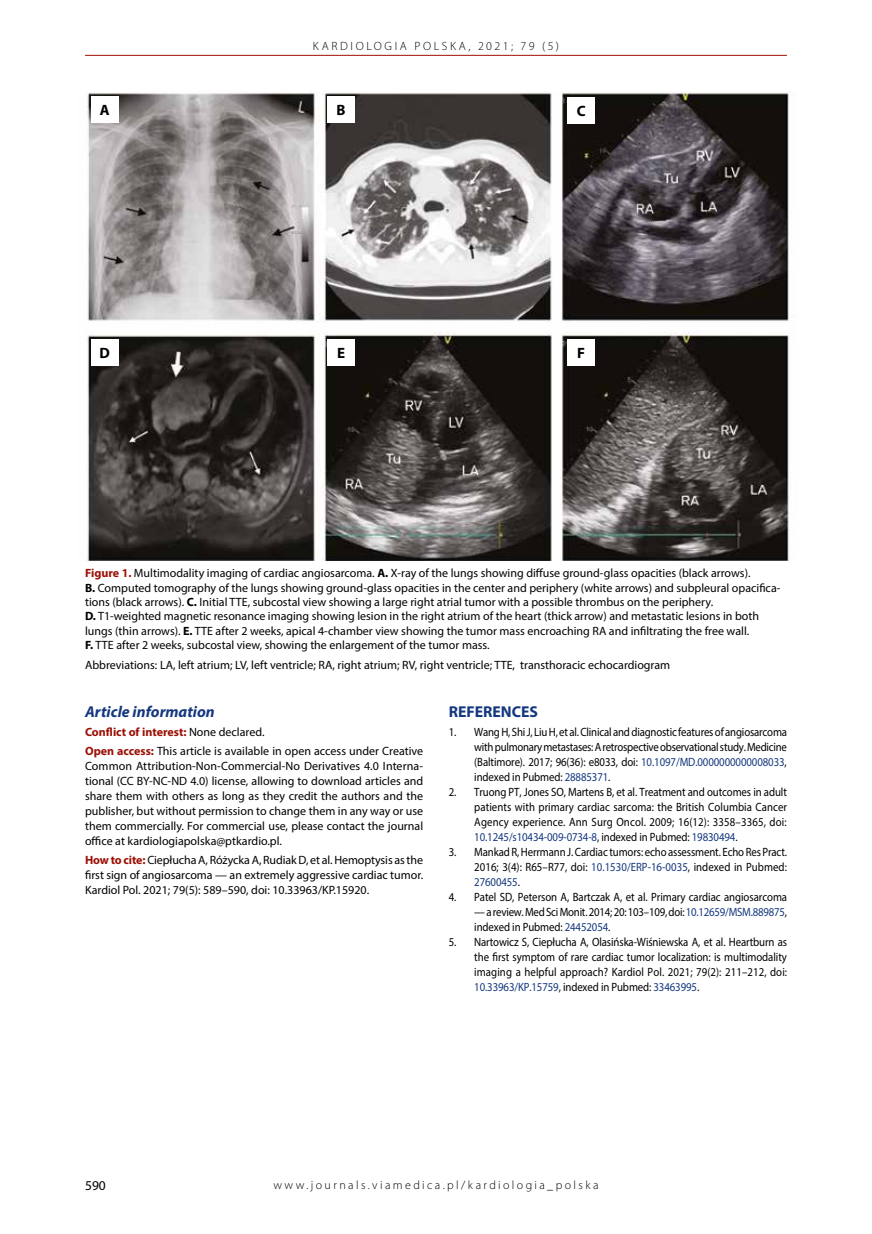
<style>
.page{position:relative;width:872px;height:1234px;background:#fff}
.page>*{position:absolute;margin:0;border:0;box-sizing:border-box;transform-origin:0 0}
.t1{font:italic 700 15.75px "Myriad Pro";color:#14387f}
.t2{font:700 15.75px "Myriad Pro";color:#14387f}
.t3{font:700 15px "Myriad Pro";color:#000}
.t4{font:13.5px "Myriad Pro";color:#000}
.t5{font:12px/15px "Myriad Pro";color:#000}
.t6{font:12px/15px "Myriad Pro";color:#000;text-align:justify;scale:.9 1}
.t7{font:12px/15px "Myriad Pro";letter-spacing:-.02em;color:#000;scale:.9 1}
.t8{font:300 12px "Myriad Pro";letter-spacing:.2em;color:#000}
.t9{font:300 12px "Myriad Pro";letter-spacing:.22em;color:#000}
.s1{font-weight:700;color:#9c1006}
.s2{font-weight:700}
.s3{color:#14387f}
</style>
<div class="page">
<hr style="left:85px;top:55px;width:702px;height:1px;background:#9c1006">
<img style="left:87px;top:91px;width:703px;height:469px">
<div style="left:91px;top:96px;width:27px;height:26px;background:#fff"></div>
<div style="left:327px;top:96px;width:28px;height:26px;background:#fff"></div>
<div style="left:567px;top:97px;width:28px;height:27px;background:#fff"></div>
<div style="left:91px;top:339px;width:27px;height:27px;background:#fff"></div>
<div style="left:327px;top:339px;width:28px;height:27px;background:#fff"></div>
<div style="left:567px;top:339px;width:28px;height:27px;background:#fff"></div>
<p class="t9" style="left:313px;top:40px;width:248px">KARDIOLOGIA POLSKA, 2021; 79 (5)</p>
<p class="t3" style="left:100px;top:100px;width:11px">A</p>
<p class="t3" style="left:336px;top:100px;width:11px">B</p>
<p class="t3" style="left:577px;top:101px;width:10px">C</p>
<p class="t3" style="left:99px;top:343px;width:12px">D</p>
<p class="t3" style="left:337px;top:343px;width:10px">E</p>
<p class="t3" style="left:577px;top:343px;width:9px">F</p>
<p class="t5" style="left:85px;top:565px;width:697px;line-height:14.4px"><span class="s1">Figure 1.</span> Multimodality imaging of cardiac angiosarcoma. <span class="s2">A.</span> X-ray of the lungs showing diffuse ground-glass opacities (black arrows).<br><span class="s2">B.</span> Computed tomography of the lungs showing ground-glass opacities in the center and periphery (white arrows) and subpleural opacifica&shy;tions (black arrows). <span class="s2">C.</span> Initial TTE, subcostal view showing a large right atrial tumor with a possible thrombus on the periphery.<br><span class="s2">D.</span> T1-weighted magnetic resonance imaging showing lesion in the right atrium of the heart (thick arrow) and metastatic lesions in both lungs (thin arrows). <span class="s2">E.</span> TTE after 2 weeks, apical 4-chamber view showing the tumor mass encroaching RA and infiltrating the free wall.<br><span class="s2">F.</span> TTE after 2 weeks, subcostal view, showing the enlargement of the tumor mass.</p>
<p class="t5" style="left:85px;top:657px;width:586px">Abbreviations: LA, left atrium; LV, left ventricle; RA, right atrium; RV, right ventricle; TTE, transthoracic echocardiogram</p>
<h1 class="t1" style="left:85px;top:700px;width:131px">Article information</h1>
<p class="t5" style="left:85px;top:721px;width:340px;line-height:19.2px"><span class="s1">Conflict of interest:</span> None declared.<br><span class="s1">Open access:</span> This article is available in open access under Creative</p>
<p class="t5" style="left:85px;top:758px;width:340px;text-align:justify">Common Attribution-Non-Commercial-No Derivatives 4.0 Interna&shy;tional (CC BY-NC-ND 4.0) license, allowing to download articles and share them with others as long as they credit the authors and the publisher, but without permission to change them in any way or use them commercially. For commercial use, please contact the journal office at kardiologiapolska@ptkardio.pl.</p>
<p class="t5" style="left:85px;top:852px;width:340px;text-align:justify"><span class="s1">How to cite:</span> Ciepłucha A, Różycka A, Rudiak D, et al. Hemoptysis as the first sign of angiosarcoma — an extremely aggressive cardiac tumor.<br>Kardiol Pol. 2021; 79(5): 589–590, doi: 10.33963/KP.15920.</p>
<h1 class="t2" style="left:449px;top:700px;width:91px">REFERENCES</h1>
<p class="t6" style="left:474px;top:724px;width:349px;text-indent:-26px">1. Wang H, Shi J, Liu H, et al. Clinical and diagnostic features of angiosarcoma with pulmonary metastases: A retrospective observational study. Medicine (Baltimore). 2017; 96(36): e8033, doi: <span class="s3">10.1097/MD.0000000000008033</span>, indexed in Pubmed: <span class="s3">28885371</span>.</p>
<p class="t6" style="left:474px;top:784px;width:349px;text-indent:-26px">2. Truong PT, Jones SO, Martens B, et al. Treatment and outcomes in adult patients with primary cardiac sarcoma: the British Columbia Cancer Agency experience. Ann Surg Oncol. 2009; 16(12): 3358–3365, doi:<br><span class="s3">10.1245/s10434-009-0734-8</span>, indexed in Pubmed: <span class="s3">19830494</span>.</p>
<p class="t6" style="left:474px;top:844px;width:349px;text-indent:-26px">3. Mankad R, Herrmann J. Cardiac tumors: echo assessment. Echo Res Pract.<br>2016; 3(4): R65–R77, doi: <span class="s3">10.1530/ERP-16-0035</span>, indexed in Pubmed:<br><span class="s3">27600455</span>.</p>
<p class="t6" style="left:449px;top:889px;width:377px">4. Patel SD, Peterson A, Bartczak A, et al. Primary cardiac angiosarcoma</p>
<p class="t7" style="left:474px;top:904px;width:349px">— a review. Med Sci Monit. 2014; 20: 103–109, doi: <span class="s3">10.12659/MSM.889875</span>, indexed in Pubmed: <span class="s3">24452054</span>.</p>
<p class="t6" style="left:474px;top:934px;width:349px;text-indent:-26px">5. Nartowicz S, Ciepłucha A, Olasińska-Wiśniewska A, et al. Heartburn as the first symptom of rare cardiac tumor localization: is multimodality imaging a helpful approach? Kardiol Pol. 2021; 79(2): 211–212, doi:<br><span class="s3">10.33963/KP.15759</span>, indexed in Pubmed: <span class="s3">33463995</span>.</p>
<p class="t4" style="left:85px;top:1176px;width:22px">590</p>
<p class="t8" style="left:273px;top:1177px;width:327px">www.journals.viamedica.pl/kardiologia_polska</p>
</div>
